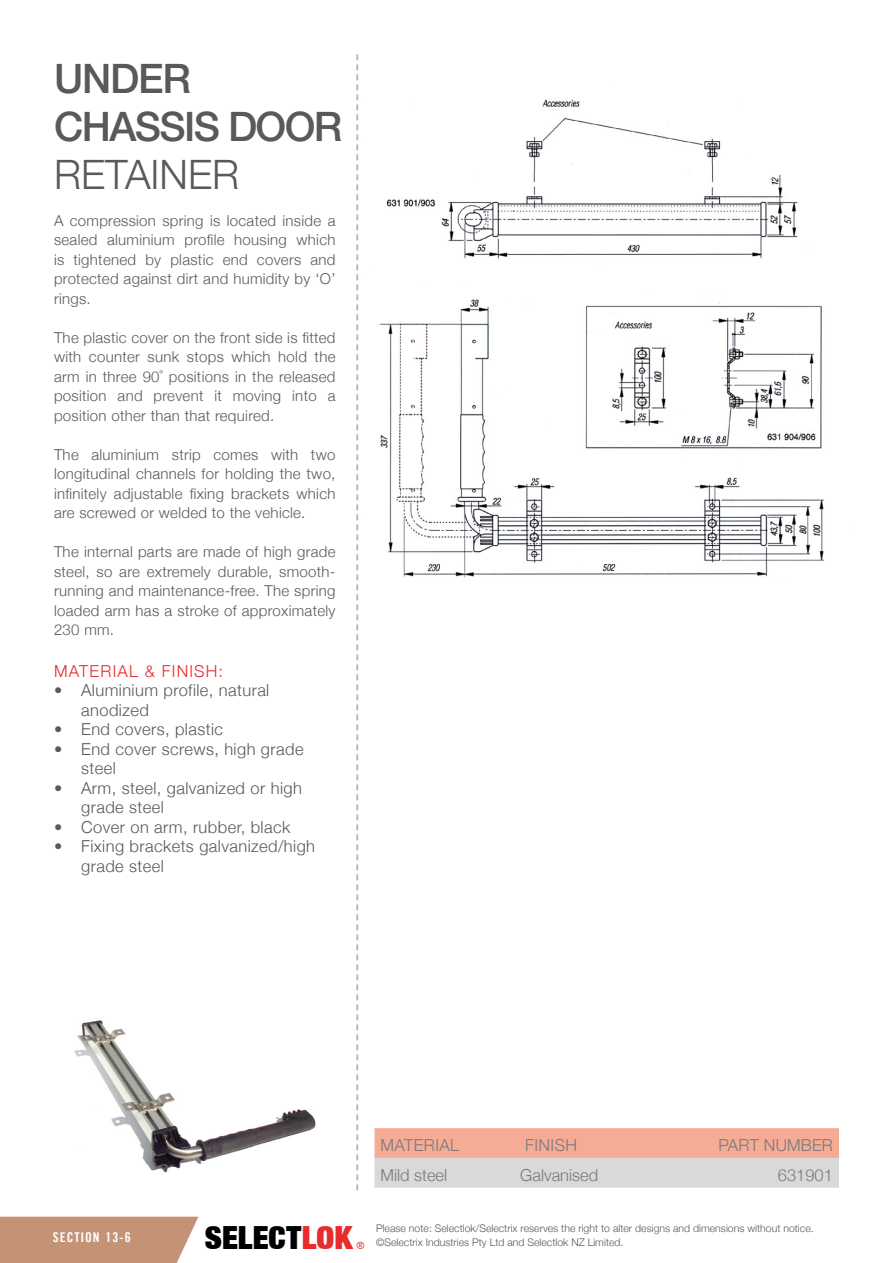
<style>
.page{position:relative;width:893px;height:1263px;background:#fff}
.page>*{position:absolute;margin:0;border:0;box-sizing:border-box;transform-origin:0 0}
.t1{font:500 40.5px/48px "Helvetica Neue LT";letter-spacing:-.04em;color:#58595b}
.t2{font:300 40.5px "Helvetica Neue";color:#58595b}
.t3{font:900 expanded 31.95px "Helvetica Neue LT";color:#000}
.t4{font:300 16.5px/19.5px "Helvetica Neue";letter-spacing:.025em;color:#58595b}
.t5{font:300 16.5px "Helvetica Neue";color:#797a7d}
.t6{font:300 16.5px "Helvetica Neue";letter-spacing:.07em;color:#e82c2e}
.t7{font:300 16.5px "Helvetica Neue";letter-spacing:.025em;color:#797a7d}
.t8{font:300 15px/19.5px "Helvetica Neue";letter-spacing:.02em;color:#58595b;text-align:justify}
.t9{font:13.5px "Trade Gothic LT Bold Cond Twenty";letter-spacing:.07em;color:#fff}
.t10{font:300 10.5px/13.5px "Helvetica Neue";color:#58595b}
.t11{font:condensed 10.2px "Helvetica Neue LT";color:#e82c2e}
.s1{color:#e82c2e}
</style>
<div class="page">
<img style="left:74px;top:1020px;width:242px;height:153px">
<svg style="left:375px;top:1128px;width:464px;height:60px;background:#e7c2b7"></svg>
<img style="left:358px;top:69px;width:467px;height:569px">
<svg style="left:356px;top:54px;width:2px;height:1136px"></svg>
<div style="left:0;top:1217px;width:198px;height:46px;background:#c49275"></div>
<h1 class="t1" style="left:54px;top:54px;width:290px">UNDER<br>CHASSIS DOOR</h1>
<h1 class="t2" style="left:54px;top:141px;width:186px">RETAINER</h1>
<p class="t8" style="left:54px;top:210px;width:283px">A compression spring is located inside a sealed aluminium profile housing which is tightened by plastic end covers and protected against dirt and humidity by ‘O’ rings.</p>
<p class="t8" style="left:54px;top:327px;width:283px">The plastic cover on the front side is fitted with counter sunk stops which hold the arm in three 90˚ positions in the released position and prevent it moving into a position other than that required.</p>
<p class="t8" style="left:54px;top:444px;width:283px">The aluminium strip comes with two longitudinal channels for holding the two, infinitely adjustable fixing brackets which are screwed or welded to the vehicle.</p>
<p class="t8" style="left:54px;top:541px;width:283px">The internal parts are made of high grade steel, so are extremely durable, smooth&shy;running and maintenance-free. The spring loaded arm has a stroke of approximately 230 mm.</p>
<p class="t6" style="left:54px;top:658px;width:170px">MATERIAL &amp; FINISH:</p>
<p class="t4" style="left:81px;top:679px;width:190px;text-indent:-27px">• Aluminium profile, natural anodized</p>
<p class="t4" style="left:54px;top:718px;width:170px">• End covers, plastic</p>
<p class="t4" style="left:81px;top:738px;width:224px;text-indent:-27px">• End cover screws, high grade steel</p>
<p class="t4" style="left:81px;top:777px;width:222px;text-indent:-27px">• Arm, steel, galvanized or high grade steel</p>
<p class="t4" style="left:54px;top:816px;width:238px">• Cover on arm, rubber, black</p>
<p class="t4" style="left:81px;top:835px;width:235px;text-indent:-27px">• Fixing brackets galvanized/high grade steel</p>
<p class="t7" style="left:381px;top:1132px;width:80px">MATERIAL</p>
<p class="t5" style="left:525px;top:1132px;width:53px">FINISH</p>
<p class="t5" style="left:719px;top:1132px;width:116px">PART NUMBER</p>
<p class="t5" style="left:380px;top:1161px;width:68px">Mild steel</p>
<p class="t5" style="left:520px;top:1161px;width:79px">Galvanised</p>
<p class="t5" style="left:778px;top:1161px;width:57px">631901</p>
<p class="t9" style="left:53px;top:1228px;width:79px">SECTION 13-6</p>
<p class="t10" style="left:376px;top:1221px;width:439px">Please note: Selectlok/Selectrix reserves the right to alter designs and dimensions without notice. ©Selectrix Industries Pty Ltd and Selectlok NZ Limited.</p>
<h2 class="t3" style="left:205px;top:1217px;width:149px">SELECT<span class="s1">LOK</span></h2>
<p class="t11" style="left:356px;top:1240px;width:10px">®</p>
</div>
